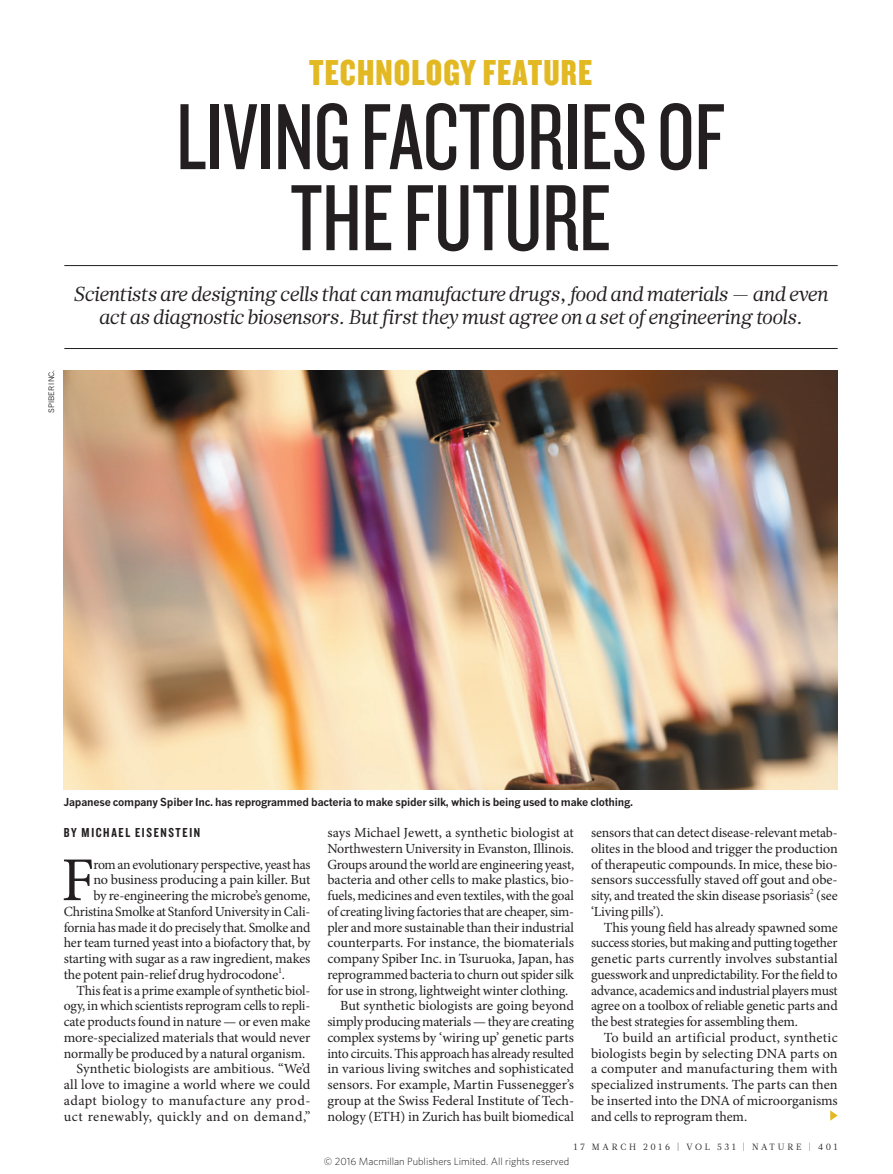
<style>
.page{position:relative;width:893px;height:1174px;background:#fff}
.page>*{position:absolute;margin:0;border:0;box-sizing:border-box;transform-origin:0 0}
.TECH_FEAT_HEAD{font:97.5px/81px "Knockout 28 Junior Feathrwt";letter-spacing:-.005em;color:#231f20;text-align:center}
.BODY_DROP_CAP{font:62.4px "Minion Pro";color:#231f20}
.t1{font:37.5px "Knockout 69 Full Liteweight";letter-spacing:.03em;color:#e3b923}
.INTRO{font:italic 20.25px/23.7px "Glosa Math";color:#231f20;text-align:center}
.BODY_INDENT{font:13.95px/15.8px "Minion Pro";letter-spacing:-.01em;color:#231f20;text-align:justify}
.BODY_DROP_CAP-2{font:13.95px "Minion Pro";letter-spacing:-.02em;color:#231f20}
.AUTHOR_BYLINE{font:13.5px "Knockout 49 Liteweight 2";letter-spacing:.12em;color:#231f20}
.PIC_CAPTION{font:700 10.8px "News Gothic MTOT";letter-spacing:-.02em;color:#231f20}
.t2{font:300 10.5px "Whitney";color:#231f20}
.t3{font:9px "Glosa Math";letter-spacing:.3em;color:#231f20}
.PIC_CREDIT{font:7.5px "News Gothic MTOT";color:#231f20}
</style>
<div class="page">
<img style="left:64px;top:370px;width:774px;height:420px">
<svg style="left:830px;top:1110px;width:8px;height:10px"></svg>
<hr style="left:64px;top:265px;width:774px;height:1px;background:#231f20">
<hr style="left:64px;top:348px;width:774px;height:1px;background:#231f20">
<p class="PIC_CREDIT" style="left:47px;top:413px;width:44px;rotate:-90deg">SPIBER INC.</p>
<h3 class="t1" style="left:309px;top:49px;width:285px">TECHNOLOGY FEATURE</h3>
<p class="TECH_FEAT_HEAD" style="left:176px;top:93px;width:551px">LIVING FACTORIES OF<br>THE FUTURE</p>
<p class="INTRO" style="left:73px;top:282px;width:756px">Scientists are designing cells that can manufacture drugs, food and materials — and even act as diagnostic biosensors. But first they must agree on a set of engineering tools.</p>
<p class="PIC_CAPTION" style="left:64px;top:795px;width:571px">Japanese company Spiber Inc. has reprogrammed bacteria to make spider silk, which is being used to make clothing.</p>
<p class="AUTHOR_BYLINE" style="left:64px;top:824px;width:138px">BY MICHAEL EISENSTEIN</p>
<p class="BODY_DROP_CAP" style="left:61px;top:838px;width:35px">F</p>
<p class="BODY_DROP_CAP-2" style="left:93px;top:854px;width:219px">rom an evolutionary perspective, yeast has</p>
<p class="BODY_DROP_CAP-2" style="left:93px;top:870px;width:218px">no business producing a pain killer. But</p>
<p class="BODY_DROP_CAP-2" style="left:93px;top:886px;width:219px">by re-engineering the microbe’s genome,</p>
<p class="BODY_DROP_CAP-2" style="left:64px;top:902px;width:248px">Christina Smolke at Stanford University in Cali-</p>
<p class="BODY_DROP_CAP-2" style="left:64px;top:917px;width:248px">fornia has made it do precisely that. Smolke and</p>
<p class="BODY_DROP_CAP-2" style="left:64px;top:933px;width:248px">her team turned yeast into a biofactory that, by</p>
<p class="BODY_DROP_CAP-2" style="left:64px;top:949px;width:248px">starting with sugar as a raw ingredient, makes</p>
<p class="BODY_DROP_CAP-2" style="left:64px;top:965px;width:223px">the potent pain-relief drug hydrocodone<sup>1</sup>.</p>
<p class="BODY_INDENT" style="left:64px;top:982px;width:248px;text-indent:13px">This feat is a prime example of synthetic biol&shy;ogy, in which scientists reprogram cells to repli&shy;cate products found in nature — or even make more-specialized materials that would never normally be produced by a natural organism.</p>
<p class="BODY_INDENT" style="left:64px;top:1061px;width:248px;text-indent:13px">Synthetic biologists are ambitious. “We’d all love to imagine a world where we could adapt biology to manufacture any prod&shy;uct renewably, quickly and on demand,”</p>
<p class="BODY_INDENT" style="left:327px;top:825px;width:248px">says Michael Jewett, a synthetic biologist at Northwestern University in Evanston, Illinois.<br>Groups around the world are engineering yeast, bacteria and other cells to make plastics, bio&shy;fuels, medicines and even textiles, with the goal of creating living factories that are cheaper, sim&shy;pler and more sustainable than their industrial counterparts. For instance, the biomaterials company Spiber Inc. in Tsuruoka, Japan, has reprogrammed bacteria to churn out spider silk for use in strong, lightweight winter clothing.</p>
<p class="BODY_INDENT" style="left:327px;top:998px;width:248px;text-indent:13px">But synthetic biologists are going beyond simply producing materials — they are creating complex systems by ‘wiring up’ genetic parts into circuits. This approach has already resulted in various living switches and sophisticated sensors. For example, Martin Fussenegger’s group at the Swiss Federal Institute of Tech&shy;nology (ETH) in Zurich has built biomedical</p>
<p class="BODY_INDENT" style="left:591px;top:825px;width:248px">sensors that can detect disease-relevant metab&shy;olites in the blood and trigger the production of therapeutic compounds. In mice, these bio&shy;sensors successfully staved off gout and obe&shy;sity, and treated the skin disease psoriasis<sup>2</sup> (see ‘Living pills’).</p>
<p class="BODY_INDENT" style="left:591px;top:919px;width:248px;text-indent:13px">This young field has already spawned some success stories, but making and putting together genetic parts currently involves substantial guesswork and unpredictability. For the field to advance, academics and industrial players must agree on a toolbox of reliable genetic parts and the best strategies for assembling them.</p>
<p class="BODY_INDENT" style="left:591px;top:1029px;width:248px;text-indent:13px">To build an artificial product, synthetic biologists begin by selecting DNA parts on a computer and manufacturing them with specialized instruments. The parts can then be inserted into the DNA of microorganisms and cells to reprogram them.</p>
<p class="t3" style="left:574px;top:1141px;width:265px">17 MARCH 2016 | VOL 531 | NATURE | 401</p>
<p class="t2" style="left:324px;top:1154px;width:247px">© 2016 Macmillan Publishers Limited. All rights reserved</p>
</div>
